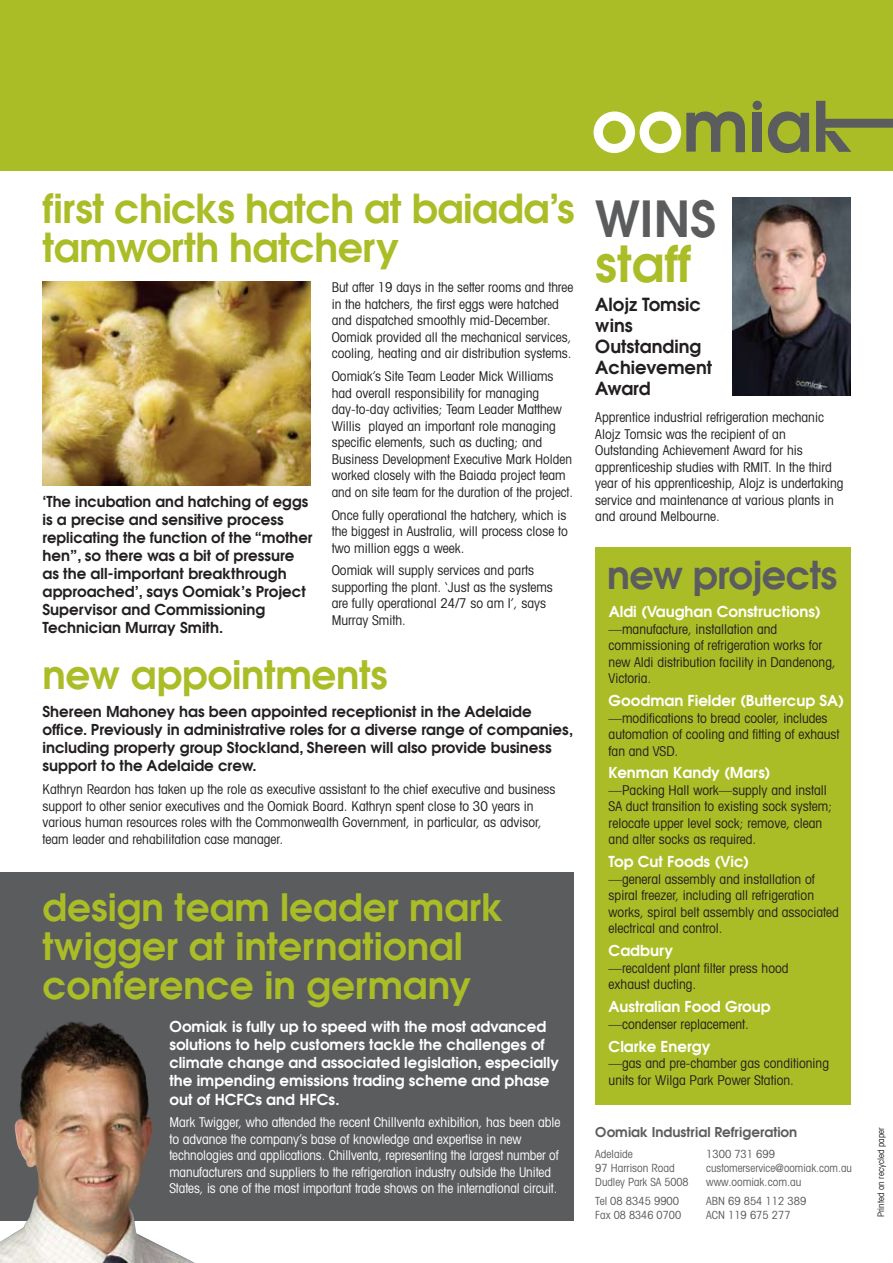
<style>
.page{position:relative;width:893px;height:1263px;background:#fff}
.page>*{position:absolute;margin:0;border:0;box-sizing:border-box;transform-origin:0 0}
.t1{font:600 49.5px "Avant Garde";color:#aabd27}
.t2{font:600 49.5px "Avant Garde";color:#5b5c5e}
.t3{font:600 39.75px/39px "Avant Garde";letter-spacing:-.015em;color:#aabd27}
.t4{font:600 39px "Avant Garde";letter-spacing:-.01em;color:#aabd27}
.t5{font:600 38.25px "Avant Garde";letter-spacing:-.015em;color:#5b5c5e}
.t6{font:600 37.5px/39px "Avant Garde";color:#aabd27}
.t7{font:600 18px/21px "Avant Garde";color:#231f20}
.t8{font:600 15px/18px "Avant Garde";color:#231f20}
.t9{font:600 15px/18px "Avant Garde";color:#fff}
.t10{font:condensed 13.5px/16.5px "Avant Garde";color:#231f20}
.t11{font:condensed 13.5px/16.5px "Avant Garde";letter-spacing:-.005em;color:#fff}
.t12{font:600 13.5px "Avant Garde";color:#5b5c5e}
.t13{font:condensed 11.25px/14.2px "Avant Garde";color:#5b5c5e}
.t14{font:condensed 9px "Avant Garde";color:#231f20}
</style>
<div class="page">
<div style="left:0;top:872px;width:573px;height:348px;background:#5b5c5e"></div>
<div style="left:0;top:0;width:893px;height:170px;background:#aabd27"></div>
<svg style="left:768px;top:111px;width:41px;height:42px"></svg>
<svg style="left:594px;top:111px;width:151px;height:42px"></svg>
<svg style="left:816px;top:101px;width:77px;height:51px"></svg>
<div style="left:753px;top:101px;width:9px;height:9px;background:#5b5c5e;border-radius:50%"></div>
<div style="left:753px;top:113px;width:9px;height:39px;background:#5b5c5e"></div>
<img style="left:43px;top:282px;width:267px;height:203px">
<div style="left:596px;top:547px;width:255px;height:557px;background:#aabd27"></div>
<img style="left:0;top:1022px;width:195px;height:241px">
<img style="left:732px;top:197px;width:118px;height:198px">
<h2 class="t3" style="left:43px;top:188px;width:534px">first chicks hatch at baiada’s tamworth hatchery</h2>
<p class="t8" style="left:43px;top:492px;width:271px">‘The incubation and hatching of eggs is a precise and sensitive process replicating the function of the “mother hen”, so there was a bit of pressure as the all-important breakthrough approached’, says Oomiak’s Project Supervisor and Commissioning Technician Murray Smith.</p>
<p class="t10" style="left:332px;top:279px;width:243px">But after 19 days in the setter rooms and three in the hatchers, the first eggs were hatched and dispatched smoothly mid-December.<br>Oomiak provided all the mechanical services, cooling, heating and air distribution systems.</p>
<p class="t10" style="left:332px;top:368px;width:243px">Oomiak’s Site Team Leader Mick Williams had overall responsibility for managing day-to-day activities; Team Leader Matthew Willis played an important role managing specific elements, such as ducting; and Business Development Executive Mark Holden worked closely with the Baiada project team and on site team for the duration of the project.</p>
<p class="t10" style="left:332px;top:506px;width:238px;text-align:justify">Once fully operational the hatchery, which is the biggest in Australia, will process close to two million eggs a week.</p>
<p class="t10" style="left:332px;top:562px;width:223px">Oomiak will supply services and parts supporting the plant. ‘Just as the systems are fully operational 24/7 so am I’, says Murray Smith.</p>
<h3 class="t4" style="left:43px;top:648px;width:347px">new appointments</h3>
<p class="t8" style="left:43px;top:702px;width:532px">Shereen Mahoney has been appointed receptionist in the Adelaide office. Previously in administrative roles for a diverse range of companies, including property group Stockland, Shereen will also provide business support to the Adelaide crew.</p>
<p class="t10" style="left:43px;top:781px;width:514px">Kathryn Reardon has taken up the role as executive assistant to the chief executive and business support to other senior executives and the Oomiak Board. Kathryn spent close to 30 years in various human resources roles with the Commonwealth Government, in particular, as advisor, team leader and rehabilitation case manager.</p>
<h3 class="t6" style="left:43px;top:887px;width:462px">design team leader mark twigger at international conference in germany</h3>
<p class="t9" style="left:169px;top:1018px;width:391px">Oomiak is fully up to speed with the most advanced solutions to help customers tackle the challenges of climate change and associated legislation, especially the impending emissions trading scheme and phase out of HCFCs and HFCs.</p>
<p class="t11" style="left:169px;top:1114px;width:393px">Mark Twigger, who attended the recent Chillventa exhibition, has been able to advance the company’s base of knowledge and expertise in new technologies and applications. Chillventa, representing the largest number of manufacturers and suppliers to the refrigeration industry outside the United States, is one of the most important trade shows on the international circuit.</p>
<h1 class="t2" style="left:595px;top:186px;width:122px">WINS</h1>
<h1 class="t1" style="left:595px;top:231px;width:98px">staff</h1>
<h3 class="t7" style="left:595px;top:294px;width:118px">Alojz Tomsic wins<br>Outstanding<br>Achievement<br>Award</h3>
<p class="t10" style="left:595px;top:409px;width:250px">Apprentice industrial refrigeration mechanic Alojz Tomsic was the recipient of an Outstanding Achievement Award for his apprenticeship studies with RMIT. In the third year of his apprenticeship, Alojz is undertaking service and maintenance at various plants in and around Melbourne.</p>
<h3 class="t5" style="left:607px;top:550px;width:232px">new projects</h3>
<p class="t9" style="left:609px;top:602px;width:214px">Aldi (Vaughan Constructions)</p>
<p class="t10" style="left:609px;top:620px;width:229px">—manufacture, installation and commissioning of refrigeration works for new Aldi distribution facility in Dandenong, Victoria.</p>
<p class="t9" style="left:609px;top:691px;width:237px">Goodman Fielder (Buttercup SA)</p>
<p class="t10" style="left:609px;top:709px;width:232px">—modifications to bread cooler, includes automation of cooling and fitting of exhaust fan and VSD.</p>
<p class="t9" style="left:609px;top:764px;width:163px">Kenman Kandy (Mars)</p>
<p class="t10" style="left:609px;top:781px;width:225px">—Packing Hall work—supply and install SA duct transition to existing sock system; relocate upper level sock; remove, clean and alter socks as required.</p>
<p class="t9" style="left:609px;top:852px;width:142px">Top Cut Foods (Vic)</p>
<p class="t10" style="left:609px;top:870px;width:232px">—general assembly and installation of spiral freezer, including all refrigeration works, spiral belt assembly and associated electrical and control.</p>
<p class="t9" style="left:609px;top:941px;width:66px">Cadbury</p>
<p class="t10" style="left:609px;top:959px;width:181px">—recaldent plant filter press hood exhaust ducting.</p>
<p class="t9" style="left:609px;top:997px;width:164px">Australian Food Group</p>
<p class="t10" style="left:609px;top:1015px;width:142px">—condenser replacement.</p>
<p class="t9" style="left:609px;top:1037px;width:103px">Clarke Energy</p>
<p class="t10" style="left:609px;top:1054px;width:222px">—gas and pre-chamber gas conditioning units for Wilga Park Power Station.</p>
<p class="t12" style="left:595px;top:1123px;width:204px">Oomiak Industrial Refrigeration</p>
<p class="t13" style="left:595px;top:1146px;width:95px">Adelaide<br>97 Harrison Road<br>Dudley Park SA 5008</p>
<p class="t13" style="left:595px;top:1193px;width:87px">Tel 08 8345 9900<br>Fax 08 8346 0700</p>
<p class="t13" style="left:706px;top:1146px;width:147px">1300 731 699 customerservice@oomiak.com.au www.oomiak.com.au</p>
<p class="t13" style="left:706px;top:1193px;width:102px">ABN 69 854 112 389<br>ACN 119 675 277</p>
<p class="t14" style="left:875px;top:1217px;width:91px;rotate:-90deg">Printed on recycled paper</p>
</div>
